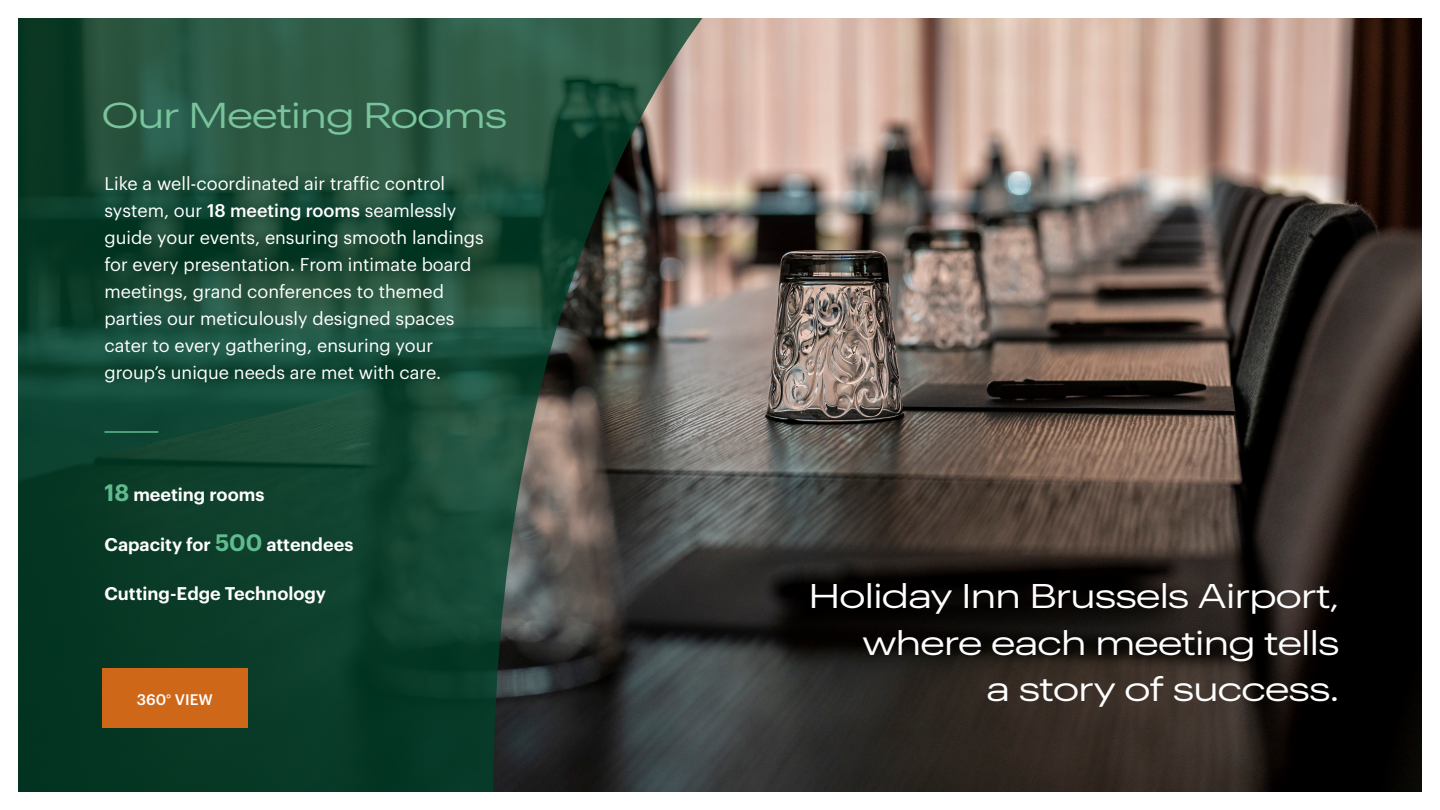
<style>
.page{position:relative;width:1440px;height:810px;background:#fff}
.page>*{position:absolute;margin:0;border:0;box-sizing:border-box;transform-origin:0 0}
.t1{font:35.25px "Graphik Wide Trial";color:#79c49c}
.t2{font:33.6px "Graphik Wide Trial";color:#fff}
.t3{font:18px/27px "Graphik Trial";color:#fff}
.t4{font:600 18px "Graphik Trial";color:#fff}
.t5{font:500 15px "Graphik Trial";color:#fff}
.s1{font-weight:500}
.s2{font-size:23.25px;color:#60bc8e}
.s3{font-family:"Brandon Grotesque";font-weight:400}
</style>
<div class="page">
<img style="left:732px;top:19px;width:689px;height:772px">
<svg style="left:19px;top:19px;width:713px;height:772px;background:#274b3b"></svg>
<hr style="left:104px;top:431px;width:54px;height:2px;background:#60bc8e">
<div style="left:102px;top:668px;width:146px;height:60px;background:#cf6719"></div>
<p class="t1" style="left:102px;top:102px;width:406px">Our Meeting Rooms</p>
<p class="t3" style="left:104px;top:171px;width:381px">Like a well-coordinated air traffic control system, our <span class="s1">18 meeting rooms</span> seamlessly guide your events, ensuring smooth landings for every presentation. From intimate board meetings, grand conferences to themed parties our meticulously designed spaces cater to every gathering, ensuring your group’s unique needs are met with care.</p>
<p class="t4" style="left:104px;top:487px;width:162px"><span class="s2">18</span> meeting rooms</p>
<p class="t4" style="left:104px;top:537px;width:250px">Capacity for <span class="s2">500</span> attendees</p>
<p class="t4" style="left:104px;top:586px;width:223px">Cutting-Edge Technology</p>
<p class="t5" style="left:137px;top:693px;width:77px">360<span class="s3">°</span> VIEW</p>
<p class="t2" style="left:809px;top:583px;width:531px">Holiday Inn Brussels Airport,</p>
<p class="t2" style="left:863px;top:630px;width:478px">where each meeting tells</p>
<p class="t2" style="left:987px;top:676px;width:353px">a story of success.</p>
</div>
